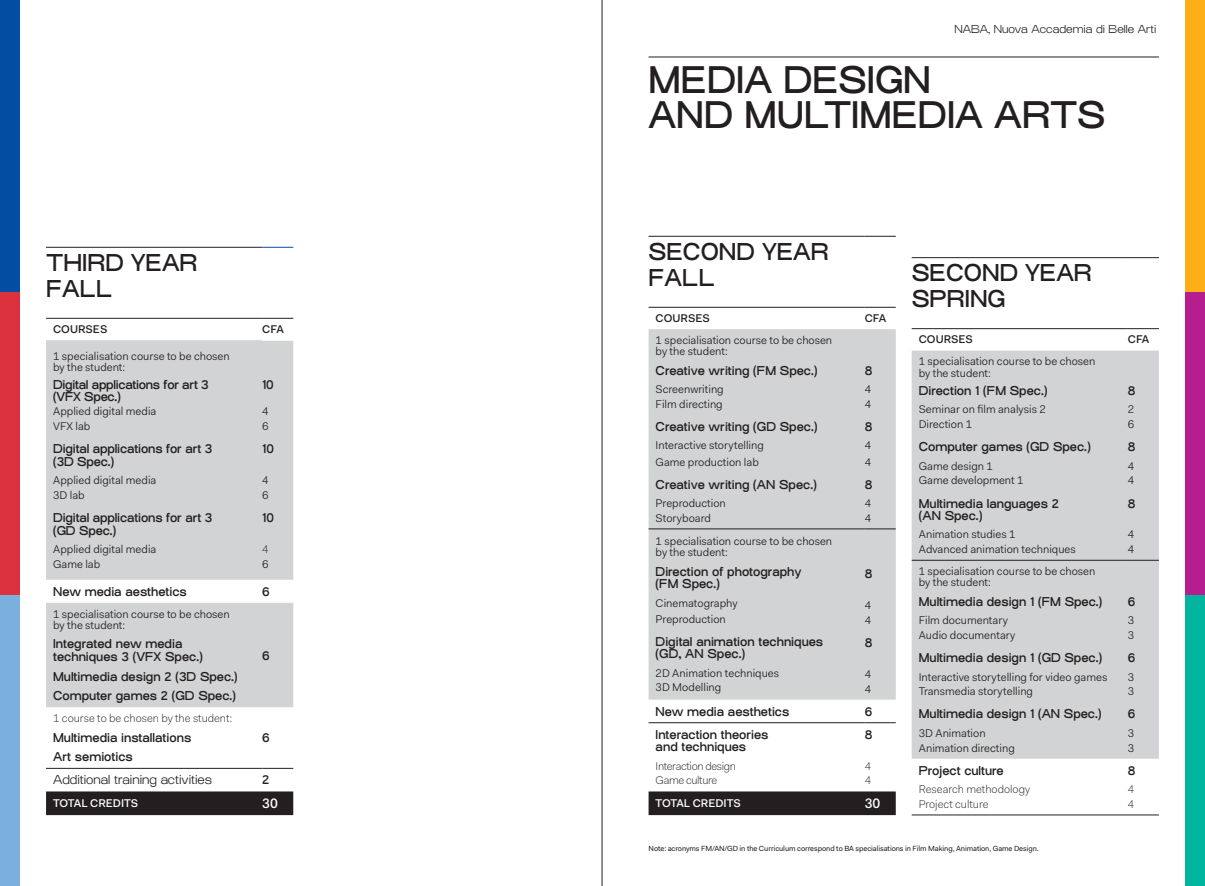
<style>
.page{position:relative;width:1205px;height:886px;background:#fff}
.page>*{position:absolute;margin:0;border:0;box-sizing:border-box;transform-origin:0 0}
.t1{font:500 37.5px/35px "Osmose";color:#231f20}
.t2{font:500 23.75px/26.2px "Osmose";color:#231f20}
.t3{font:500 13.75px "Fakt";color:#fff}
.t4{font:500 12.5px/12.5px "Osmose";color:#231f20}
.t5{font:500 12.5px/11.2px "Osmose";letter-spacing:-.02em;color:#231f20}
.t6{font:300 12.5px "Osmose";color:#231f20}
.t7{font:11.25px/14.8px "Fakt Blond";color:#231f20}
.t8{font:300 11.25px/14.8px "Fakt";color:#231f20}
.t9{font:300 11.25px "Osmose";letter-spacing:.005em;color:#231f20}
.t10{font:500 11.25px "Fakt";color:#231f20}
.t11{font:300 11.25px/14.8px "Fakt";letter-spacing:-.03em;color:#231f20}
.t12{font:500 11.25px "Fakt";color:#fff}
.t13{font:7.5px "Fakt";letter-spacing:-.01em;color:#231f20}
</style>
<div class="page">
<div style="left:46px;top:340px;width:247px;height:367px;background:#d1d3d4"></div>
<div style="left:46px;top:791px;width:247px;height:24px;background:#231f20"></div>
<hr style="left:46px;top:247px;width:216px;height:1px;background:#231f20">
<hr style="left:46px;top:768px;width:216px;height:1px;background:#231f20">
<hr style="left:262px;top:768px;width:31px;height:1px;background:#231f20">
<hr style="left:262px;top:247px;width:31px;height:1px;background:#034ea2">
<hr style="left:46px;top:318px;width:216px;height:1px;background:#231f20">
<hr style="left:262px;top:340px;width:31px;height:1px;background:#fff">
<hr style="left:262px;top:318px;width:31px;height:1px;background:#231f20">
<hr style="left:648px;top:57px;width:511px;height:1px;background:#231f20">
<div style="left:648px;top:329px;width:248px;height:370px;background:#d1d3d4"></div>
<div style="left:648px;top:791px;width:248px;height:24px;background:#231f20"></div>
<hr style="left:865px;top:236px;width:31px;height:1px;background:#231f20">
<hr style="left:648px;top:722px;width:217px;height:1px;background:#231f20">
<hr style="left:865px;top:722px;width:31px;height:1px;background:#231f20">
<hr style="left:648px;top:528px;width:217px;height:1px;background:#231f20">
<hr style="left:865px;top:528px;width:31px;height:1px;background:#231f20">
<hr style="left:648px;top:236px;width:217px;height:1px;background:#231f20">
<hr style="left:648px;top:307px;width:217px;height:1px;background:#231f20">
<hr style="left:865px;top:307px;width:31px;height:1px;background:#231f20">
<div style="left:912px;top:351px;width:247px;height:408px;background:#d1d3d4"></div>
<hr style="left:912px;top:560px;width:216px;height:1px;background:#231f20">
<hr style="left:1128px;top:560px;width:31px;height:1px;background:#231f20">
<hr style="left:912px;top:257px;width:216px;height:1px;background:#231f20">
<hr style="left:1128px;top:257px;width:31px;height:1px;background:#231f20">
<hr style="left:912px;top:328px;width:216px;height:1px;background:#231f20">
<hr style="left:1128px;top:328px;width:31px;height:1px;background:#231f20">
<hr style="left:912px;top:815px;width:216px;height:1px;background:#231f20">
<hr style="left:1128px;top:815px;width:31px;height:1px;background:#231f20">
<div style="left:1185px;top:594px;width:20px;height:292px;background:#00b59d"></div>
<div style="left:1185px;top:292px;width:20px;height:303px;background:#b41e8e"></div>
<div style="left:1185px;top:0;width:20px;height:292px;background:#fcaf17"></div>
<div style="left:0;top:594px;width:19px;height:292px;background:#7bafde"></div>
<div style="left:0;top:292px;width:19px;height:303px;background:#db323e"></div>
<div style="left:0;top:0;width:19px;height:292px;background:#034ea2"></div>
<hr style="left:602px;top:0;width:1px;height:886px;background:#231f20">
<h2 class="t2" style="left:46px;top:253px;width:153px">THIRD YEAR<br>FALL</h2>
<p class="t10" style="left:53px;top:322px;width:56px">COURSES</p>
<p class="t10" style="left:262px;top:322px;width:23px">CFA</p>
<p class="t7" style="left:53px;top:350px;width:178px;line-height:11.2px">1 specialisation course to be chosen by the student:</p>
<p class="t5" style="left:53px;top:381px;width:157px">Digital applications for art 3 (VFX Spec.)</p>
<p class="t7" style="left:53px;top:404px;width:105px">Applied digital media<br>VFX lab</p>
<p class="t4" style="left:53px;top:444px;width:161px">Digital applications for art 3 (3D Spec.)</p>
<p class="t7" style="left:53px;top:473px;width:105px">Applied digital media<br>3D lab</p>
<p class="t4" style="left:53px;top:513px;width:161px">Digital applications for art 3 (GD Spec.)</p>
<p class="t7" style="left:53px;top:542px;width:105px">Applied digital media<br>Game lab</p>
<p class="t4" style="left:262px;top:380px;width:13px">10</p>
<p class="t7" style="left:262px;top:404px;width:8px">4<br>6</p>
<p class="t4" style="left:262px;top:444px;width:13px">10</p>
<p class="t7" style="left:262px;top:473px;width:8px">4<br>6</p>
<p class="t4" style="left:262px;top:513px;width:13px">10</p>
<p class="t8" style="left:262px;top:542px;width:8px">4</p>
<p class="t7" style="left:262px;top:556px;width:8px">6</p>
<p class="t4" style="left:53px;top:587px;width:135px">New media aesthetics</p>
<p class="t4" style="left:262px;top:587px;width:9px">6</p>
<p class="t7" style="left:53px;top:608px;width:178px;line-height:11.2px">1 specialisation course to be chosen by the student:</p>
<p class="t4" style="left:53px;top:639px;width:151px">Integrated new media techniques 3 (VFX Spec.)</p>
<p class="t4" style="left:53px;top:668px;width:186px;line-height:19.6px">Multimedia design 2 (3D Spec.)<br>Computer games 2 (GD Spec.)</p>
<p class="t4" style="left:262px;top:650px;width:9px">6</p>
<p class="t8" style="left:53px;top:711px;width:180px">1 course to be chosen by the student:</p>
<p class="t4" style="left:53px;top:729px;width:140px;line-height:19.6px">Multimedia installations<br>Art semiotics</p>
<p class="t4" style="left:262px;top:733px;width:9px">6</p>
<p class="t6" style="left:53px;top:773px;width:160px">Additional training activities</p>
<p class="t4" style="left:262px;top:775px;width:9px">2</p>
<p class="t12" style="left:53px;top:796px;width:87px">TOTAL CREDITS</p>
<p class="t3" style="left:262px;top:794px;width:17px">30</p>
<p class="t9" style="left:954px;top:23px;width:203px">NABA, Nuova Accademia di Belle Arti</p>
<h1 class="t1" style="left:648px;top:67px;width:458px">MEDIA DESIGN<br>AND MULTIMEDIA ARTS</h1>
<h2 class="t2" style="left:648px;top:242px;width:182px">SECOND YEAR<br>FALL</h2>
<p class="t10" style="left:656px;top:311px;width:56px">COURSES</p>
<p class="t10" style="left:865px;top:311px;width:23px">CFA</p>
<p class="t7" style="left:656px;top:334px;width:178px;line-height:11.2px">1 specialisation course to be chosen by the student:</p>
<p class="t4" style="left:656px;top:366px;width:163px">Creative writing (FM Spec.)</p>
<p class="t7" style="left:656px;top:382px;width:70px">Screenwriting<br>Film directing</p>
<p class="t4" style="left:656px;top:422px;width:163px">Creative writing (GD Spec.)</p>
<p class="t7" style="left:656px;top:437px;width:110px;line-height:16px">Interactive storytelling<br>Game production lab</p>
<p class="t4" style="left:656px;top:480px;width:163px">Creative writing (AN Spec.)</p>
<p class="t7" style="left:656px;top:496px;width:72px">Preproduction<br>Storyboard</p>
<p class="t4" style="left:865px;top:366px;width:9px">8</p>
<p class="t7" style="left:865px;top:382px;width:8px">4<br>4</p>
<p class="t4" style="left:865px;top:422px;width:9px">8</p>
<p class="t7" style="left:865px;top:437px;width:8px;line-height:16px">4<br>4</p>
<p class="t4" style="left:865px;top:480px;width:9px">8</p>
<p class="t7" style="left:865px;top:496px;width:8px">4<br>4</p>
<p class="t7" style="left:656px;top:535px;width:178px;line-height:11.2px">1 specialisation course to be chosen by the student:</p>
<p class="t4" style="left:656px;top:567px;width:147px">Direction of photography (FM Spec.)</p>
<p class="t7" style="left:656px;top:595px;width:83px;line-height:16px">Cinematography<br>Preproduction</p>
<p class="t4" style="left:656px;top:637px;width:169px">Digital animation techniques (GD, AN Spec.)</p>
<p class="t7" style="left:656px;top:665px;width:125px">2D Animation techniques<br>3D Modelling</p>
<p class="t4" style="left:865px;top:569px;width:9px">8</p>
<p class="t7" style="left:865px;top:598px;width:8px">4<br>4</p>
<p class="t4" style="left:865px;top:638px;width:9px">8</p>
<p class="t7" style="left:865px;top:666px;width:8px">4<br>4</p>
<p class="t4" style="left:656px;top:707px;width:135px">New media aesthetics</p>
<p class="t4" style="left:865px;top:707px;width:9px">6</p>
<p class="t4" style="left:656px;top:730px;width:114px">Interaction theories and techniques</p>
<p class="t11" style="left:656px;top:758px;width:82px">Interaction design<br>Game culture</p>
<p class="t4" style="left:865px;top:730px;width:9px">8</p>
<p class="t8" style="left:865px;top:758px;width:8px">4<br>4</p>
<p class="t12" style="left:656px;top:796px;width:87px">TOTAL CREDITS</p>
<p class="t3" style="left:865px;top:794px;width:17px">30</p>
<h2 class="t2" style="left:912px;top:263px;width:182px">SECOND YEAR<br>SPRING</h2>
<p class="t10" style="left:919px;top:332px;width:56px">COURSES</p>
<p class="t10" style="left:1128px;top:332px;width:23px">CFA</p>
<p class="t7" style="left:919px;top:356px;width:178px;line-height:11.2px">1 specialisation course to be chosen by the student:</p>
<p class="t4" style="left:919px;top:386px;width:130px">Direction 1 (FM Spec.)</p>
<p class="t7" style="left:919px;top:402px;width:128px">Seminar on film analysis 2<br>Direction 1</p>
<p class="t4" style="left:919px;top:442px;width:173px">Computer games (GD Spec.)</p>
<p class="t7" style="left:919px;top:458px;width:106px">Game design 1<br>Game development 1</p>
<p class="t4" style="left:919px;top:499px;width:142px">Multimedia languages 2 (AN Spec.)</p>
<p class="t7" style="left:919px;top:527px;width:159px">Animation studies 1<br>Advanced animation techniques</p>
<p class="t4" style="left:1128px;top:386px;width:9px">8</p>
<p class="t7" style="left:1128px;top:402px;width:8px">2<br>6</p>
<p class="t4" style="left:1128px;top:442px;width:9px">8</p>
<p class="t7" style="left:1128px;top:458px;width:8px">4<br>4</p>
<p class="t4" style="left:1128px;top:499px;width:9px">8</p>
<p class="t7" style="left:1128px;top:527px;width:8px">4<br>4</p>
<p class="t7" style="left:919px;top:565px;width:178px;line-height:11.2px">1 specialisation course to be chosen by the student:</p>
<p class="t4" style="left:919px;top:597px;width:185px">Multimedia design 1 (FM Spec.)</p>
<p class="t7" style="left:919px;top:613px;width:98px">Film documentary<br>Audio documentary</p>
<p class="t4" style="left:919px;top:653px;width:185px">Multimedia design 1 (GD Spec.)</p>
<p class="t7" style="left:919px;top:669px;width:190px">Interactive storytelling for video games<br>Transmedia storytelling</p>
<p class="t4" style="left:919px;top:709px;width:184px">Multimedia design 1 (AN Spec.)</p>
<p class="t7" style="left:919px;top:725px;width:98px">3D Animation<br>Animation directing</p>
<p class="t4" style="left:919px;top:766px;width:86px">Project culture</p>
<p class="t8" style="left:919px;top:782px;width:113px">Research methodology<br>Project culture</p>
<p class="t4" style="left:1128px;top:597px;width:9px">6</p>
<p class="t7" style="left:1128px;top:613px;width:8px">3<br>3</p>
<p class="t4" style="left:1128px;top:653px;width:9px">6</p>
<p class="t7" style="left:1128px;top:669px;width:8px">3<br>3</p>
<p class="t4" style="left:1128px;top:709px;width:9px">6</p>
<p class="t7" style="left:1128px;top:725px;width:8px">3<br>3</p>
<p class="t4" style="left:1128px;top:766px;width:9px">8</p>
<p class="t8" style="left:1128px;top:782px;width:8px">4<br>4</p>
<p class="t13" style="left:648px;top:844px;width:392px">Note: acronyms FM/AN/GD in the Curriculum correspond to BA specialisations in Film Making, Animation, Game Design.</p>
</div>
